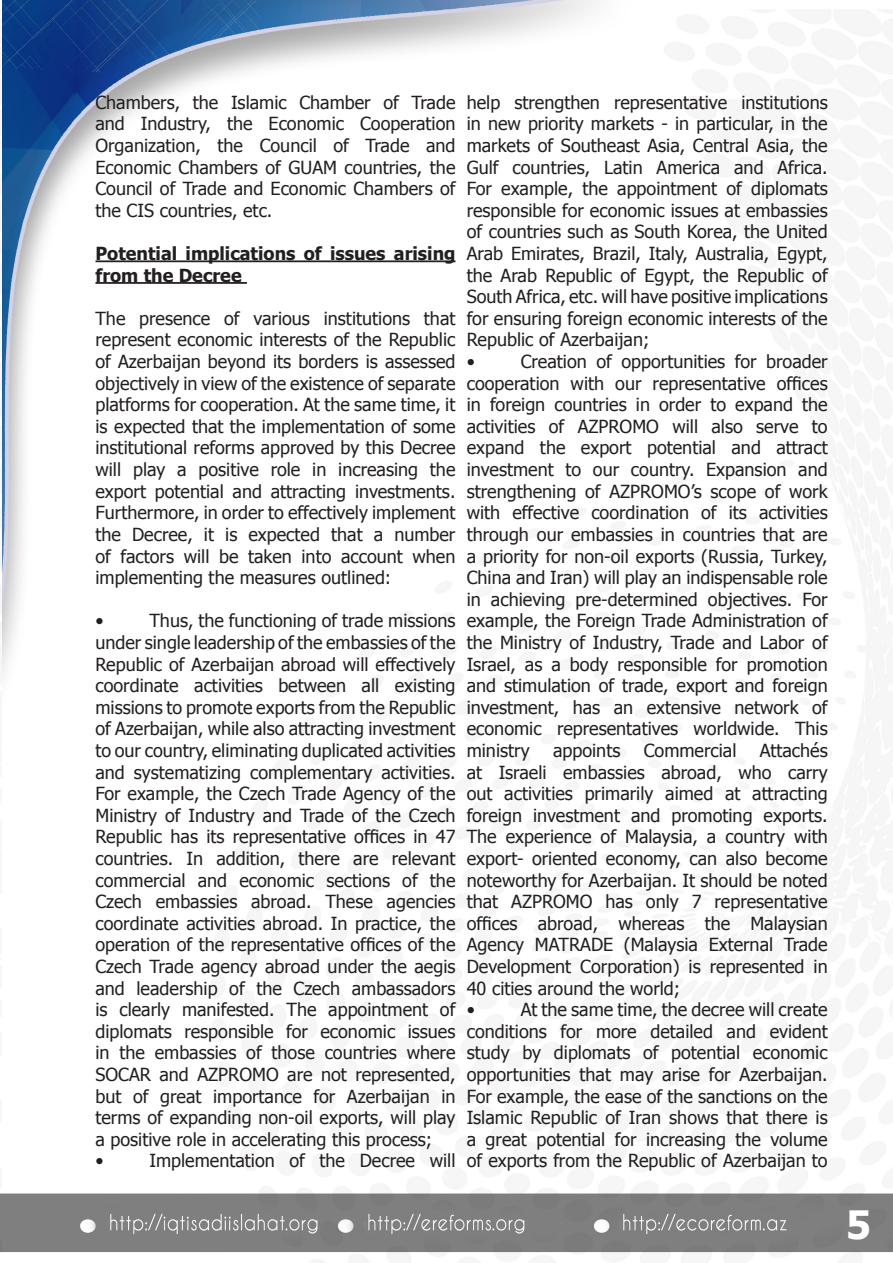
<style>
.page{position:relative;width:893px;height:1263px;background:#fff}
.page>*{position:absolute;margin:0;border:0;box-sizing:border-box;transform-origin:0 0}
.t1{font:700 39px "Tahoma";color:#fff}
.t2{font:18px/21.6px "Tahoma";color:#231f20;text-align:justify}
.t3{font:700 18px/21.6px "Tahoma";color:#231f20}
</style>
<div class="page">
<img style="left:0;top:0;width:893px;height:1263px">
<hr style="left:95px;top:260px;width:360px;height:2px;background:#231f20">
<hr style="left:95px;top:282px;width:152px;height:2px;background:#231f20">
<p class="t2" style="left:95px;top:91px;width:362px">Chambers, the Islamic Chamber of Trade and Industry, the Economic Cooperation Organization, the Council of Trade and Economic Chambers of GUAM countries, the Council of Trade and Economic Chambers of the CIS countries, etc.</p>
<p class="t3" style="left:95px;top:242px;width:362px">Potential implications of issues arising from the Decree</p>
<p class="t2" style="left:95px;top:307px;width:362px">The presence of various institutions that represent economic interests of the Republic of Azerbaijan beyond its borders is assessed objectively in view of the existence of separate platforms for cooperation. At the same time, it is expected that the implementation of some institutional reforms approved by this Decree will play a positive role in increasing the export potential and attracting investments.<br>Furthermore, in order to effectively implement the Decree, it is expected that a number of factors will be taken into account when implementing the measures outlined:</p>
<p class="t2" style="left:95px;top:609px;width:10px">•</p>
<p class="t2" style="left:95px;top:609px;width:362px;text-indent:54px">Thus, the functioning of trade missions under single leadership of the embassies of the Republic of Azerbaijan abroad will effectively coordinate activities between all existing missions to promote exports from the Republic of Azerbaijan, while also attracting investment to our country, eliminating duplicated activities and systematizing complementary activities.<br>For example, the Czech Trade Agency of the Ministry of Industry and Trade of the Czech Republic has its representative offices in 47 countries. In addition, there are relevant commercial and economic sections of the Czech embassies abroad. These agencies coordinate activities abroad. In practice, the operation of the representative offices of the Czech Trade agency abroad under the aegis and leadership of the Czech ambassadors is clearly manifested. The appointment of diplomats responsible for economic issues in the embassies of those countries where SOCAR and AZPROMO are not represented, but of great importance for Azerbaijan in terms of expanding non-oil exports, will play a positive role in accelerating this process;</p>
<p class="t2" style="left:95px;top:1149px;width:10px">•</p>
<p class="t2" style="left:149px;top:1149px;width:308px">Implementation of the Decree will</p>
<p class="t2" style="left:467px;top:91px;width:362px">help strengthen representative institutions in new priority markets - in particular, in the markets of Southeast Asia, Central Asia, the Gulf countries, Latin America and Africa.<br>For example, the appointment of diplomats responsible for economic issues at embassies of countries such as South Korea, the United Arab Emirates, Brazil, Italy, Australia, Egypt, the Arab Republic of Egypt, the Republic of South Africa, etc. will have positive implications for ensuring foreign economic interests of the Republic of Azerbaijan;</p>
<p class="t2" style="left:467px;top:350px;width:10px">•</p>
<p class="t2" style="left:467px;top:350px;width:362px;text-indent:54px">Creation of opportunities for broader cooperation with our representative offices in foreign countries in order to expand the activities of AZPROMO will also serve to expand the export potential and attract investment to our country. Expansion and strengthening of AZPROMO’s scope of work with effective coordination of its activities through our embassies in countries that are a priority for non-oil exports (Russia, Turkey, China and Iran) will play an indispensable role in achieving pre-determined objectives. For example, the Foreign Trade Administration of the Ministry of Industry, Trade and Labor of Israel, as a body responsible for promotion and stimulation of trade, export and foreign investment, has an extensive network of economic representatives worldwide. This ministry</p>
<p class="t2" style="left:467px;top:739px;width:362px;text-indent:293px">Attachés at Israeli embassies abroad, who carry out activities primarily aimed at attracting foreign investment and promoting exports.<br>The experience of Malaysia, a country with export- oriented economy, can also become noteworthy for Azerbaijan. It should be noted that AZPROMO has only 7 representative offices abroad, whereas the Malaysian Agency MATRADE (Malaysia External Trade Development Corporation) is represented in 40 cities around the world;</p>
<p class="t2" style="left:467px;top:998px;width:10px">•</p>
<p class="t2" style="left:553px;top:739px;width:69px">appoints</p>
<p class="t2" style="left:644px;top:739px;width:94px">Commercial</p>
<p class="t2" style="left:467px;top:998px;width:362px;text-indent:54px">At the same time, the decree will create conditions for more detailed and evident study by diplomats of potential economic opportunities that may arise for Azerbaijan.<br>For example, the ease of the sanctions on the Islamic Republic of Iran shows that there is a great potential for increasing the volume of exports from the Republic of Azerbaijan to</p>
<p class="t1" style="left:846px;top:1197px;width:26px">5</p>
</div>
